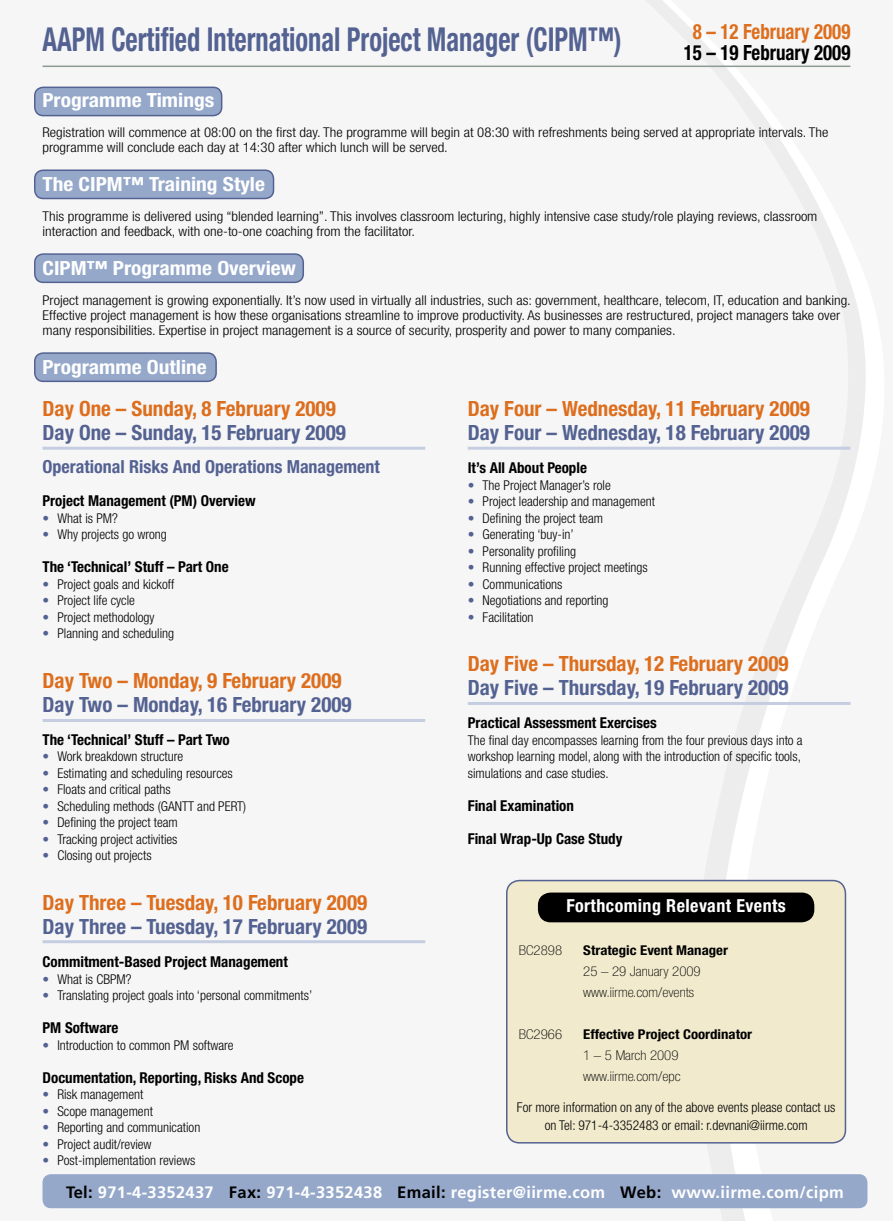
<style>
.page{position:relative;width:893px;height:1221px;background:#fff}
.page>*{position:absolute;margin:0;border:0;box-sizing:border-box;transform-origin:0 0}
.t1{font:700 condensed 33px "Helvetica Neue";color:#546292;scale:.8 1}
.t2{font:700 condensed 21px "Helvetica Neue";color:#546292}
.t3{font:700 condensed 21px "Helvetica Neue";color:#dd6e1d}
.t4{font:700 condensed 21px "Helvetica Neue";color:#000;scale:.9 1}
.t5{font:700 condensed 21px "Helvetica Neue";color:#dd6e1d;scale:.9 1}
.t6{font:700 condensed 19.5px "Helvetica Neue";color:#fff;scale:1.1 1}
.t7{font:700 condensed 18px "Helvetica Neue";color:#546292}
.t8{font:700 condensed 18px "Helvetica Neue";letter-spacing:.025em;color:#fff}
.t9{font:700 16.5px "Frutiger";letter-spacing:.02em;color:#fff}
.t10{font:700 condensed 15px "Helvetica Neue";color:#000}
.t11{font:300 condensed 13.5px/16.5px "Helvetica Neue";color:#000}
.t12{font:300 condensed 13.5px/15px "Helvetica Neue";color:#000;scale:1.1 1}
.t13{font:100 condensed 13.5px/21px "Helvetica Neue";color:#000;scale:1.1 1}
.t14{font:700 condensed 13.5px "Helvetica Neue";color:#000;scale:1.1 1}
.s1{font-weight:900;color:#546292}
.s2{color:#000}
</style>
<div class="page">
<div style="left:0;top:0;width:893px;height:1220px;background:#f6f6f7"></div>
<div style="left:35px;top:87px;width:187px;height:29px;background:#95a8ca;border-radius:9px"></div>
<div style="left:34px;top:87px;width:188px;height:29px;border:2px solid #546292;border-radius:9px"></div>
<div style="left:35px;top:170px;width:239px;height:28px;background:#95a8ca;border-radius:9px"></div>
<div style="left:34px;top:169px;width:240px;height:30px;border:2px solid #546292;border-radius:9px"></div>
<div style="left:35px;top:254px;width:268px;height:28px;background:#95a8ca;border-radius:9px"></div>
<div style="left:34px;top:253px;width:270px;height:30px;border:2px solid #546292;border-radius:9px"></div>
<div style="left:35px;top:353px;width:181px;height:28px;background:#95a8ca;border-radius:9px"></div>
<div style="left:34px;top:352px;width:183px;height:30px;border:2px solid #546292;border-radius:9px"></div>
<hr style="left:43px;top:446px;width:382px;height:3px;background:#c5cee1">
<hr style="left:468px;top:446px;width:382px;height:3px;background:#c5cee1">
<hr style="left:468px;top:702px;width:382px;height:3px;background:#c5cee1">
<hr style="left:43px;top:940px;width:382px;height:3px;background:#c5cee1">
<hr style="left:43px;top:719px;width:382px;height:3px;background:#c5cee1">
<div style="left:43px;top:1174px;width:824px;height:34px;background:#95a8ca;border-radius:9px"></div>
<hr style="left:43px;top:66px;width:807px;height:1px;background:#8b9b92">
<div style="left:507px;top:880px;width:338px;height:262px;background:#f1eacd;border-radius:13px"></div>
<div style="left:506px;top:879px;width:340px;height:264px;border:2px solid #546292;border-radius:13px"></div>
<div style="left:538px;top:892px;width:276px;height:30px;background:#010000;border-radius:13px"></div>
<h1 class="t1" style="left:43px;top:19px;width:725px">AAPM Certified International Project Manager (CIPM™)</h1>
<h2 class="t5" style="left:693px;top:19px;width:177px">8 – 12 February 2009</h2>
<h2 class="t4" style="left:684px;top:40px;width:187px">15 – 19 February 2009</h2>
<h3 class="t6" style="left:43px;top:88px;width:158px">Programme Timings</h3>
<p class="t12" style="left:43px;top:124px;width:716px">Registration will commence at 08:00 on the first day. The programme will begin at 08:30 with refreshments being served at appropriate intervals. The programme will conclude each day at 14:30 after which lunch will be served.</p>
<h3 class="t6" style="left:43px;top:172px;width:204px">The CIPM™ Training Style</h3>
<p class="t12" style="left:43px;top:208px;width:706px">This programme is delivered using “blended learning”. This involves classroom lecturing, highly intensive case study/role playing reviews, classroom interaction and feedback, with one-to-one coaching from the facilitator.</p>
<h3 class="t6" style="left:43px;top:256px;width:232px">CIPM™ Programme Overview</h3>
<p class="t12" style="left:43px;top:292px;width:736px">Project management is growing exponentially. It’s now used in virtually all industries, such as: government, healthcare, telecom, IT, education and banking.<br>Effective project management is how these organisations streamline to improve productivity. As businesses are restructured, project managers take over many responsibilities. Expertise in project management is a source of security, prosperity and power to many companies.</p>
<h3 class="t6" style="left:43px;top:355px;width:151px">Programme Outline</h3>
<h2 class="t3" style="left:43px;top:396px;width:295px">Day One – Sunday, 8 February 2009</h2>
<h2 class="t2" style="left:43px;top:420px;width:305px">Day One – Sunday, 15 February 2009</h2>
<h3 class="t7" style="left:43px;top:456px;width:339px">Operational Risks And Operations Management</h3>
<p class="t10" style="left:43px;top:492px;width:215px">Project Management (PM) Overview</p>
<p class="t11" style="left:43px;top:509px;width:77px"><span class="s1">•</span> What is PM?</p>
<p class="t11" style="left:43px;top:526px;width:126px"><span class="s1">•</span> Why projects go wrong</p>
<p class="t10" style="left:43px;top:558px;width:188px">The ‘Technical’ Stuff – Part One</p>
<p class="t11" style="left:43px;top:575px;width:133px"><span class="s1">•</span> Project goals and kickoff</p>
<p class="t11" style="left:43px;top:592px;width:94px"><span class="s1">•</span> Project life cycle</p>
<p class="t11" style="left:43px;top:608px;width:114px"><span class="s1">•</span> Project methodology</p>
<p class="t11" style="left:43px;top:625px;width:133px"><span class="s1">•</span> Planning and scheduling</p>
<h2 class="t3" style="left:43px;top:667px;width:300px">Day Two – Monday, 9 February 2009</h2>
<h2 class="t2" style="left:43px;top:691px;width:311px">Day Two – Monday, 16 February 2009</h2>
<p class="t10" style="left:43px;top:730px;width:189px">The ‘Technical’ Stuff – Part Two</p>
<p class="t11" style="left:43px;top:748px;width:142px"><span class="s1">•</span> Work breakdown structure</p>
<p class="t11" style="left:43px;top:764px;width:192px"><span class="s1">•</span> Estimating and scheduling resources</p>
<p class="t11" style="left:43px;top:781px;width:130px"><span class="s1">•</span> Floats and critical paths</p>
<p class="t11" style="left:43px;top:797px;width:205px"><span class="s1">•</span> Scheduling methods (GANTT and PERT)</p>
<p class="t11" style="left:43px;top:814px;width:137px"><span class="s1">•</span> Defining the project team</p>
<p class="t11" style="left:43px;top:830px;width:136px"><span class="s1">•</span> Tracking project activities</p>
<p class="t11" style="left:43px;top:847px;width:111px"><span class="s1">•</span> Closing out projects</p>
<h2 class="t3" style="left:43px;top:889px;width:326px">Day Three – Tuesday, 10 February 2009</h2>
<h2 class="t2" style="left:43px;top:913px;width:326px">Day Three – Tuesday, 17 February 2009</h2>
<p class="t10" style="left:43px;top:952px;width:247px">Commitment-Based Project Management</p>
<p class="t11" style="left:43px;top:970px;width:91px"><span class="s1">•</span> What is CBPM?</p>
<p class="t11" style="left:43px;top:986px;width:271px"><span class="s1">•</span> Translating project goals into ‘personal commitments’</p>
<p class="t10" style="left:43px;top:1018px;width:78px">PM Software</p>
<p class="t11" style="left:43px;top:1036px;width:193px"><span class="s1">•</span> Introduction to common PM software</p>
<p class="t10" style="left:43px;top:1068px;width:263px">Documentation, Reporting, Risks And Scope</p>
<p class="t11" style="left:43px;top:1085px;width:102px"><span class="s1">•</span> Risk management</p>
<p class="t11" style="left:43px;top:1102px;width:112px"><span class="s1">•</span> Scope management</p>
<p class="t11" style="left:43px;top:1118px;width:159px"><span class="s1">•</span> Reporting and communication</p>
<p class="t11" style="left:43px;top:1135px;width:111px"><span class="s1">•</span> Project audit/review</p>
<p class="t11" style="left:43px;top:1151px;width:154px"><span class="s1">•</span> Post-implementation reviews</p>
<h2 class="t3" style="left:468px;top:396px;width:344px">Day Four – Wednesday, 11 February 2009</h2>
<h2 class="t2" style="left:468px;top:420px;width:344px">Day Four – Wednesday, 18 February 2009</h2>
<p class="t10" style="left:468px;top:459px;width:121px">It’s All About People</p>
<p class="t11" style="left:468px;top:476px;width:145px"><span class="s1">•</span> The Project Manager’s role</p>
<p class="t11" style="left:468px;top:493px;width:189px"><span class="s1">•</span> Project leadership and management</p>
<p class="t11" style="left:468px;top:509px;width:137px"><span class="s1">•</span> Defining the project team</p>
<p class="t11" style="left:468px;top:526px;width:108px"><span class="s1">•</span> Generating ‘buy-in’</p>
<p class="t11" style="left:468px;top:542px;width:110px"><span class="s1">•</span> Personality profiling</p>
<p class="t11" style="left:468px;top:559px;width:182px"><span class="s1">•</span> Running effective project meetings</p>
<p class="t11" style="left:468px;top:575px;width:96px"><span class="s1">•</span> Communications</p>
<p class="t11" style="left:468px;top:592px;width:142px"><span class="s1">•</span> Negotiations and reporting</p>
<p class="t11" style="left:468px;top:608px;width:67px"><span class="s1">•</span> Facilitation</p>
<h2 class="t3" style="left:468px;top:651px;width:322px">Day Five – Thursday, 12 February 2009</h2>
<h2 class="t2" style="left:468px;top:675px;width:322px">Day Five – Thursday, 19 February 2009</h2>
<p class="t10" style="left:468px;top:714px;width:191px">Practical Assessment Exercises</p>
<p class="t11" style="left:468px;top:731px;width:336px">The final day encompasses learning from the four previous days into a workshop learning model, along with the introduction of specific tools, simulations and case studies.</p>
<p class="t10" style="left:468px;top:796px;width:108px">Final Examination</p>
<p class="t10" style="left:468px;top:829px;width:156px">Final Wrap-Up Case Study</p>
<h3 class="t8" style="left:566px;top:894px;width:221px">Forthcoming Relevant Events</h3>
<p class="t13" style="left:519px;top:939px;width:41px">BC2898</p>
<p class="t14" style="left:583px;top:941px;width:133px">Strategic Event Manager</p>
<p class="t13" style="left:583px;top:960px;width:108px">25 – 29 January 2009 www.iirme.com/events</p>
<p class="t13" style="left:519px;top:1023px;width:41px">BC2966</p>
<p class="t14" style="left:583px;top:1025px;width:155px">Effective Project Coordinator</p>
<p class="t13" style="left:583px;top:1044px;width:90px">1 – 5 March 2009 www.iirme.com/epc</p>
<p class="t11" style="left:517px;top:1097px;width:320px;line-height:18px;text-align:center">For more information on any of the above events please contact us on Tel: 971-4-3352483 or email: r.devnani@iirme.com</p>
<p class="t9" style="left:66px;top:1182px;width:779px"><span class="s2">Tel:</span> 971-4-3352437 <span class="s2">Fax:</span> 971-4-3352438 <span class="s2">Email:</span> register@iirme.com <span class="s2">Web:</span> www.iirme.com/cipm</p>
</div>
